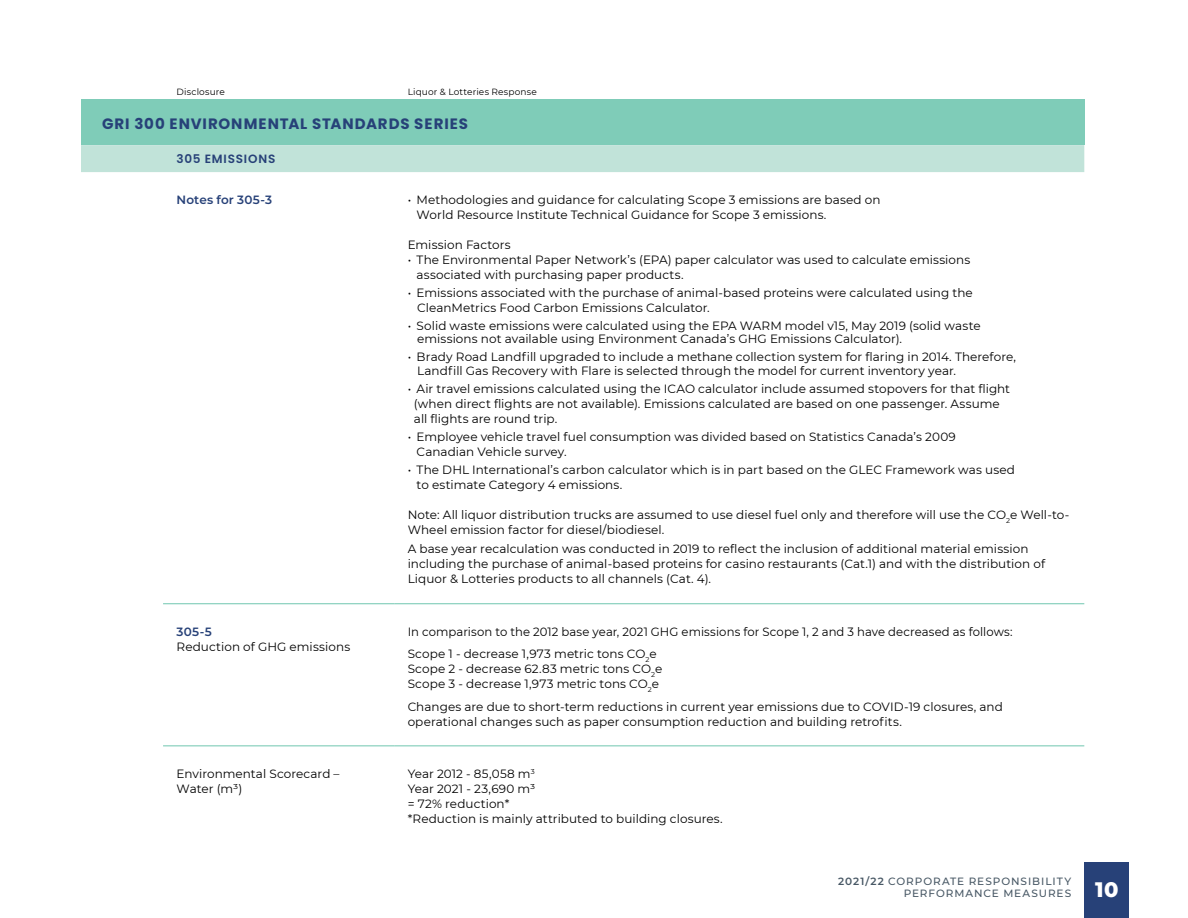
<style>
.page{position:relative;width:1188px;height:918px;background:#fff}
.page>*{position:absolute;margin:0;border:0;box-sizing:border-box;transform-origin:0 0}
.TABLE_-_section_head{font:700 15px "Poppins";letter-spacing:.06em;color:#274178}
.TABLE_-_Body{font:12px/15px "Montserrat";letter-spacing:.005em;color:#000}
.TABLE_-_Body-2{font:600 12px "Montserrat";letter-spacing:.015em;color:#274178}
.TABLE_-_Body-3{font:600 12px "Poppins";letter-spacing:.07em;color:#274178}
.t1{font:500 10.5px/12px "Montserrat";letter-spacing:.09em;color:#485865}
.TABLE_-_Body-4{font:9px "Montserrat";letter-spacing:.02em;color:#000}
.s1{font-weight:600}
.s2{font-weight:800;font-size:21px;color:#fff}
</style>
<div class="page">
<div style="left:1085px;top:862px;width:44px;height:56px;background:#274178"></div>
<div style="left:81px;top:99px;width:1003px;height:46px;background:#7fccb8"></div>
<div style="left:81px;top:145px;width:1003px;height:27px;background:#c1e3d9"></div>
<hr style="left:163px;top:603px;width:231px;height:1px;background:#7fccb8">
<hr style="left:394px;top:603px;width:690px;height:1px;background:#7fccb8">
<hr style="left:163px;top:745px;width:231px;height:1px;background:#7fccb8">
<hr style="left:394px;top:745px;width:690px;height:1px;background:#7fccb8">
<p class="TABLE_-_Body-4" style="left:177px;top:85px;width:50px">Disclosure</p>
<p class="TABLE_-_Body-4" style="left:408px;top:85px;width:131px">Liquor &amp; Lotteries Response</p>
<p class="TABLE_-_section_head" style="left:102px;top:115px;width:368px">GRI 300 ENVIRONMENTAL STANDARDS SERIES</p>
<p class="TABLE_-_Body-3" style="left:177px;top:152px;width:100px">305 EMISSIONS</p>
<p class="TABLE_-_Body-2" style="left:177px;top:192px;width:97px">Notes for 305-3</p>
<p class="TABLE_-_Body" style="left:417px;top:192px;width:466px;text-indent:-9px">• Methodologies and guidance for calculating Scope 3 emissions are based on<br>World Resource Institute Technical Guidance for Scope 3 emissions.</p>
<p class="TABLE_-_Body" style="left:408px;top:237px;width:105px">Emission Factors</p>
<p class="TABLE_-_Body" style="left:417px;top:252px;width:555px;text-indent:-9px">• The Environmental Paper Network’s (EPA) paper calculator was used to calculate emissions associated with purchasing paper products.</p>
<p class="TABLE_-_Body" style="left:417px;top:285px;width:557px;text-indent:-9px">• Emissions associated with the purchase of animal-based proteins were calculated using the<br>CleanMetrics Food Carbon Emissions Calculator.</p>
<p class="TABLE_-_Body" style="left:417px;top:319px;width:565px;line-height:13.5px;text-indent:-9px">• Solid waste emissions were calculated using the EPA WARM model v15, May 2019 (solid waste emissions not available using Environment Canada’s GHG Emissions Calculator).</p>
<p class="TABLE_-_Body" style="left:417px;top:350px;width:600px;line-height:13.5px;text-indent:-9px">• Brady Road Landfill upgraded to include a methane collection system for flaring in 2014. Therefore,<br>Landfill Gas Recovery with Flare is selected through the model for current inventory year.</p>
<p class="TABLE_-_Body" style="left:414px;top:381px;width:598px;text-indent:-6px">• Air travel emissions calculated using the ICAO calculator include assumed stopovers for that flight (when direct flights are not available). Emissions calculated are based on one passenger. Assume all flights are round trip.</p>
<p class="TABLE_-_Body" style="left:417px;top:429px;width:541px;text-indent:-9px">• Employee vehicle travel fuel consumption was divided based on Statistics Canada’s 2009<br>Canadian Vehicle survey.</p>
<p class="TABLE_-_Body" style="left:417px;top:462px;width:600px;text-indent:-9px">• The DHL International’s carbon calculator which is in part based on the GLEC Framework was used to estimate Category 4 emissions.</p>
<p class="TABLE_-_Body" style="left:408px;top:507px;width:663px">Note: All liquor distribution trucks are assumed to use diesel fuel only and therefore will use the CO<sub>2</sub>e Well-to-<br>Wheel emission factor for diesel/biodiesel.</p>
<p class="TABLE_-_Body" style="left:408px;top:541px;width:639px">A base year recalculation was conducted in 2019 to reflect the inclusion of additional material emission including the purchase of animal-based proteins for casino restaurants (Cat.1) and with the distribution of<br>Liquor &amp; Lotteries products to all channels (Cat. 4).</p>
<p class="TABLE_-_Body-2" style="left:177px;top:623px;width:37px">305-5</p>
<p class="TABLE_-_Body" style="left:177px;top:638px;width:175px">Reduction of GHG emissions</p>
<p class="TABLE_-_Body" style="left:408px;top:623px;width:606px">In comparison to the 2012 base year, 2021 GHG emissions for Scope 1, 2 and 3 have decreased as follows:</p>
<p class="TABLE_-_Body" style="left:408px;top:646px;width:250px">Scope 1 - decrease 1,973 metric tons CO<sub>2</sub>e</p>
<p class="TABLE_-_Body" style="left:408px;top:661px;width:256px">Scope 2 - decrease 62.83 metric tons CO<sub>2</sub>e</p>
<p class="TABLE_-_Body" style="left:408px;top:676px;width:253px">Scope 3 - decrease 1,973 metric tons CO<sub>2</sub>e</p>
<p class="TABLE_-_Body" style="left:408px;top:698px;width:597px">Changes are due to short-term reductions in current year emissions due to COVID-19 closures, and operational changes such as paper consumption reduction and building retrofits.</p>
<p class="TABLE_-_Body" style="left:177px;top:766px;width:165px">Environmental Scorecard –<br>Water (m³)</p>
<p class="TABLE_-_Body" style="left:408px;top:766px;width:129px">Year 2012 - 85,058 m<sup>3</sup></p>
<p class="TABLE_-_Body" style="left:408px;top:781px;width:129px">Year 2021 - 23,690 m³</p>
<p class="TABLE_-_Body" style="left:408px;top:796px;width:103px">= 72% reduction*</p>
<p class="TABLE_-_Body" style="left:408px;top:811px;width:317px">*Reduction is mainly attributed to building closures.</p>
<p class="t1" style="left:904px;top:874px;width:216px;text-indent:-66px"><span class="s1">2021/22</span> CORPORATE RESPONSIBILITY<br>PERFORMANCE MEASURES <span class="s2">10</span></p>
</div>
